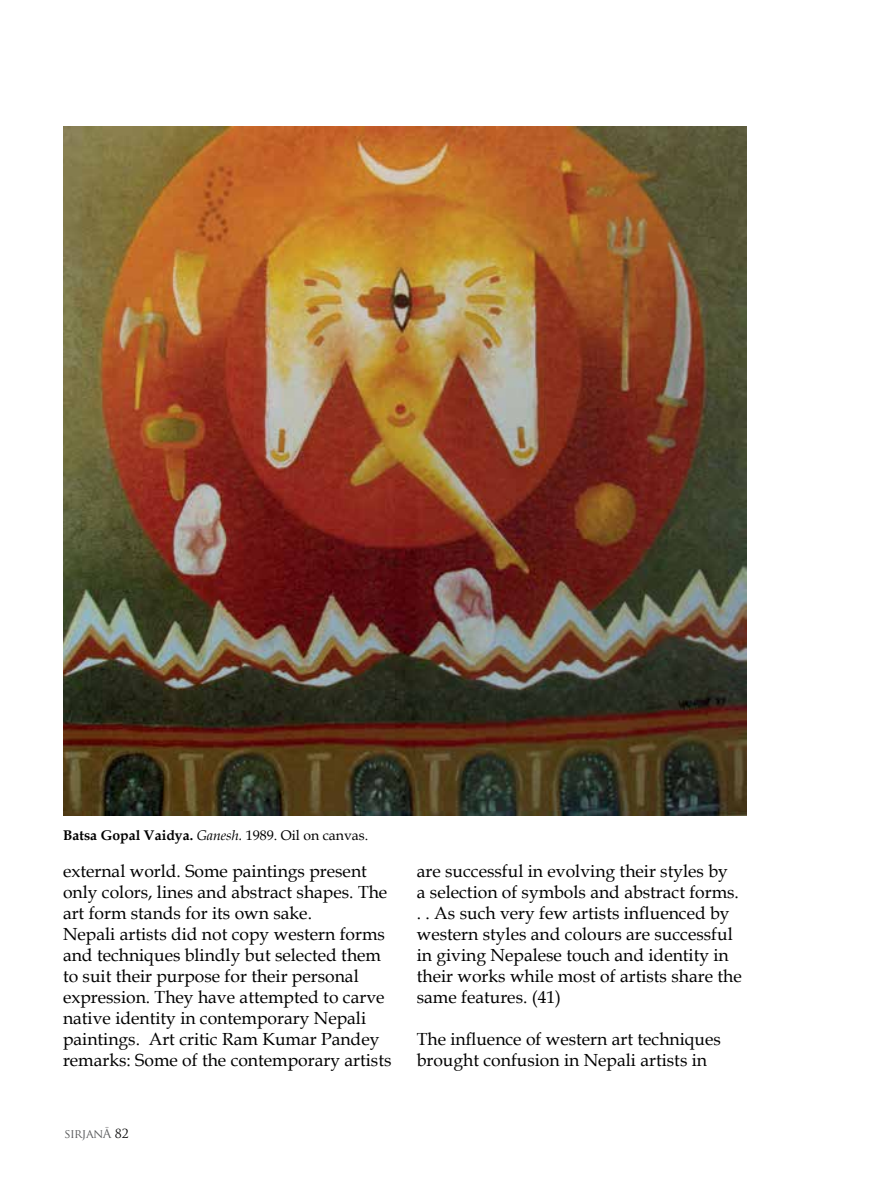
<style>
.page{position:relative;width:882px;height:1197px;background:#fff}
.page>*{position:absolute;margin:0;border:0;box-sizing:border-box;transform-origin:0 0}
.t1{font:17.5px/21px "Book Antiqua";color:#000}
.t2{font:700 14px "Book Antiqua";color:#000}
.t3{font:12.25px "Trajan Pro";letter-spacing:-.04em;color:#58595b}
.s1{font-weight:400;font-style:italic}
.s2{font-weight:400}
.s3{color:#000}
</style>
<div class="page">
<img style="left:63px;top:126px;width:683px;height:690px">
<p class="t2" style="left:63px;top:825px;width:307px">Batsa Gopal Vaidya. <span class="s1">Ganesh.</span> <span class="s2">1989. Oil on canvas.</span></p>
<p class="t1" style="left:63px;top:860px;width:330px">external world. Some paintings present only colors, lines and abstract shapes. The art form stands for its own sake.<br>Nepali artists did not copy western forms and techniques blindly but selected them to suit their purpose for their personal expression. They have attempted to carve native identity in contemporary Nepali paintings. Art critic Ram Kumar Pandey remarks: Some of the contemporary artists</p>
<p class="t1" style="left:417px;top:860px;width:326px">are successful in evolving their styles by<br>a selection of symbols and abstract forms. . . As such very few artists influenced by western styles and colours are successful in giving Nepalese touch and identity in their works while most of artists share the same features. (41)</p>
<p class="t1" style="left:417px;top:1028px;width:306px">The influence of western art techniques brought confusion in Nepali artists in</p>
<p class="t3" style="left:65px;top:1126px;width:66px">SIRJANĀ <span class="s3">82</span></p>
</div>
